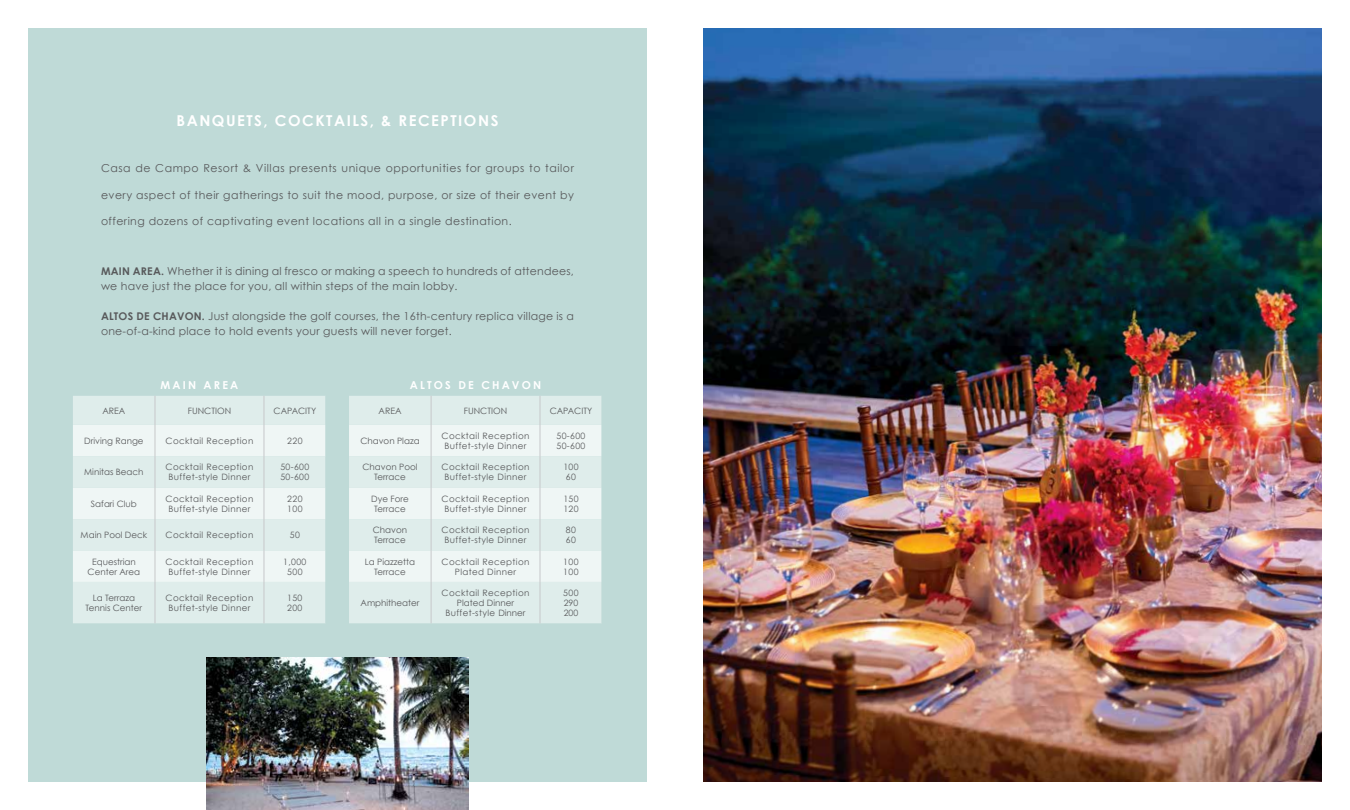
<style>
.page{position:relative;width:1350px;height:810px;background:#fff}
.page>*{position:absolute;margin:0;border:0;box-sizing:border-box;transform-origin:0 0}
.t1{font:700 15px "Century Gothic";letter-spacing:.1em;color:#fff}
.t2{font:11px/15px "Century Gothic";letter-spacing:.02em;color:#58595b}
.t3{font:11px "Century Gothic";letter-spacing:.04em;color:#58595b}
.t4{font:11px "Century Gothic";letter-spacing:.05em;color:#58595b}
.t5{font:700 11px "Century Gothic";letter-spacing:.2em;color:#fff}
.t6{font:8.75px/10px "Century Gothic";letter-spacing:.04em;color:#58595b;text-align:center}
.t7{font:8.75px/10px "Century Gothic";color:#58595b;text-align:center}
.s1{font-weight:700;font-size:10.62px}
</style>
<div class="page">
<img style="left:703px;top:28px;width:619px;height:754px">
<div style="left:28px;top:28px;width:619px;height:754px;background:#bfdad7"></div>
<div style="left:349px;top:582px;width:253px;height:41px;background:#dfedeb"></div>
<hr style="left:431px;top:582px;width:1px;height:41px;background:#c7c8ca">
<hr style="left:540px;top:582px;width:1px;height:41px;background:#c7c8ca">
<svg style="left:349px;top:396px;width:253px;height:186px;background:#e6f1ef"></svg>
<img style="left:206px;top:657px;width:263px;height:153px">
<div style="left:73px;top:582px;width:252px;height:41px;background:#dfedeb"></div>
<hr style="left:155px;top:582px;width:1px;height:41px;background:#c7c8ca">
<hr style="left:264px;top:582px;width:1px;height:41px;background:#c7c8ca">
<svg style="left:73px;top:396px;width:253px;height:186px;background:#e6f1ef"></svg>
<h1 class="t1" style="left:177px;top:115px;width:323px">BANQUETS, COCKTAILS, &amp; RECEPTIONS</h1>
<p class="t4" style="left:101px;top:164px;width:474px">Casa de Campo Resort &amp; Villas presents unique opportunities for groups to tailor</p>
<p class="t3" style="left:101px;top:190px;width:475px">every aspect of their gatherings to suit the mood, purpose, or size of their event by</p>
<p class="t3" style="left:101px;top:216px;width:412px">offering dozens of captivating event locations all in a single destination.</p>
<p class="t2" style="left:101px;top:264px;width:474px"><span class="s1">MAIN AREA.</span> Whether it is dining al fresco or making a speech to hundreds of attendees, we have just the place for you, all within steps of the main lobby.</p>
<p class="t2" style="left:101px;top:309px;width:474px"><span class="s1">ALTOS DE CHAVON.</span> Just alongside the golf courses, the 16th-century replica village is a one-of-a-kind place to hold events your guests will never forget.</p>
<p class="t5" style="left:161px;top:381px;width:79px">MAIN AREA</p>
<p class="t5" style="left:410px;top:381px;width:133px">ALTOS DE CHAVON</p>
<p class="t6" style="left:379px;top:406px;width:24px">AREA</p>
<p class="t7" style="left:464px;top:406px;width:45px">FUNCTION</p>
<p class="t7" style="left:550px;top:406px;width:44px">CAPACITY</p>
<p class="t7" style="left:360px;top:436px;width:61px">Chavon Plaza</p>
<p class="t6" style="left:442px;top:431px;width:89px">Cocktail Reception<br>Buffet-style Dinner</p>
<p class="t6" style="left:557px;top:431px;width:30px;text-align:left">50-600<br>50-600</p>
<p class="t7" style="left:362px;top:463px;width:57px">Chavon Pool<br>Terrace</p>
<p class="t6" style="left:442px;top:463px;width:89px">Cocktail Reception<br>Buffet-style Dinner</p>
<p class="t6" style="left:563px;top:463px;width:17px;text-align:left">100<br>60</p>
<p class="t7" style="left:371px;top:494px;width:39px">Dye Fore<br>Terrace</p>
<p class="t6" style="left:442px;top:494px;width:89px">Cocktail Reception<br>Buffet-style Dinner</p>
<p class="t6" style="left:563px;top:494px;width:17px;text-align:left">150<br>120</p>
<p class="t7" style="left:373px;top:526px;width:36px;text-align:left">Chavon<br>Terrace</p>
<p class="t6" style="left:442px;top:526px;width:89px">Cocktail Reception<br>Buffet-style Dinner</p>
<p class="t6" style="left:566px;top:526px;width:12px;text-align:left">80<br>60</p>
<p class="t7" style="left:365px;top:557px;width:52px">La Piazzetta<br>Terrace</p>
<p class="t6" style="left:442px;top:557px;width:89px">Cocktail Reception<br>Plated Dinner</p>
<p class="t6" style="left:563px;top:557px;width:17px;text-align:left">100<br>100</p>
<p class="t7" style="left:361px;top:598px;width:60px">Amphitheater</p>
<p class="t6" style="left:442px;top:588px;width:89px">Cocktail Reception<br>Plated Dinner<br>Buffet-style Dinner</p>
<p class="t6" style="left:563px;top:588px;width:17px;text-align:justify">500<br>290<br>200</p>
<p class="t6" style="left:102px;top:406px;width:24px">AREA</p>
<p class="t7" style="left:188px;top:406px;width:45px">FUNCTION</p>
<p class="t7" style="left:274px;top:406px;width:44px">CAPACITY</p>
<p class="t7" style="left:84px;top:436px;width:61px">Driving Range</p>
<p class="t6" style="left:166px;top:436px;width:89px">Cocktail Reception</p>
<p class="t6" style="left:287px;top:436px;width:17px">220</p>
<p class="t7" style="left:84px;top:468px;width:61px">Minitas Beach</p>
<p class="t6" style="left:166px;top:463px;width:89px">Cocktail Reception<br>Buffet-style Dinner</p>
<p class="t6" style="left:280px;top:463px;width:30px;text-align:left">50-600<br>50-600</p>
<p class="t7" style="left:91px;top:499px;width:48px">Safari Club</p>
<p class="t6" style="left:166px;top:494px;width:89px">Cocktail Reception<br>Buffet-style Dinner</p>
<p class="t6" style="left:287px;top:494px;width:17px;text-align:left">220<br>100</p>
<p class="t7" style="left:81px;top:531px;width:68px">Main Pool Deck</p>
<p class="t6" style="left:166px;top:531px;width:89px">Cocktail Reception</p>
<p class="t6" style="left:290px;top:531px;width:12px">50</p>
<p class="t7" style="left:88px;top:557px;width:54px">Equestrian<br>Center Area</p>
<p class="t6" style="left:166px;top:557px;width:89px">Cocktail Reception<br>Buffet-style Dinner</p>
<p class="t6" style="left:283px;top:557px;width:25px">1,000<br>500</p>
<p class="t7" style="left:86px;top:593px;width:58px">La Terraza<br>Tennis Center</p>
<p class="t6" style="left:166px;top:593px;width:89px">Cocktail Reception<br>Buffet-style Dinner</p>
<p class="t6" style="left:287px;top:593px;width:17px;text-align:left">150<br>200</p>
</div>
